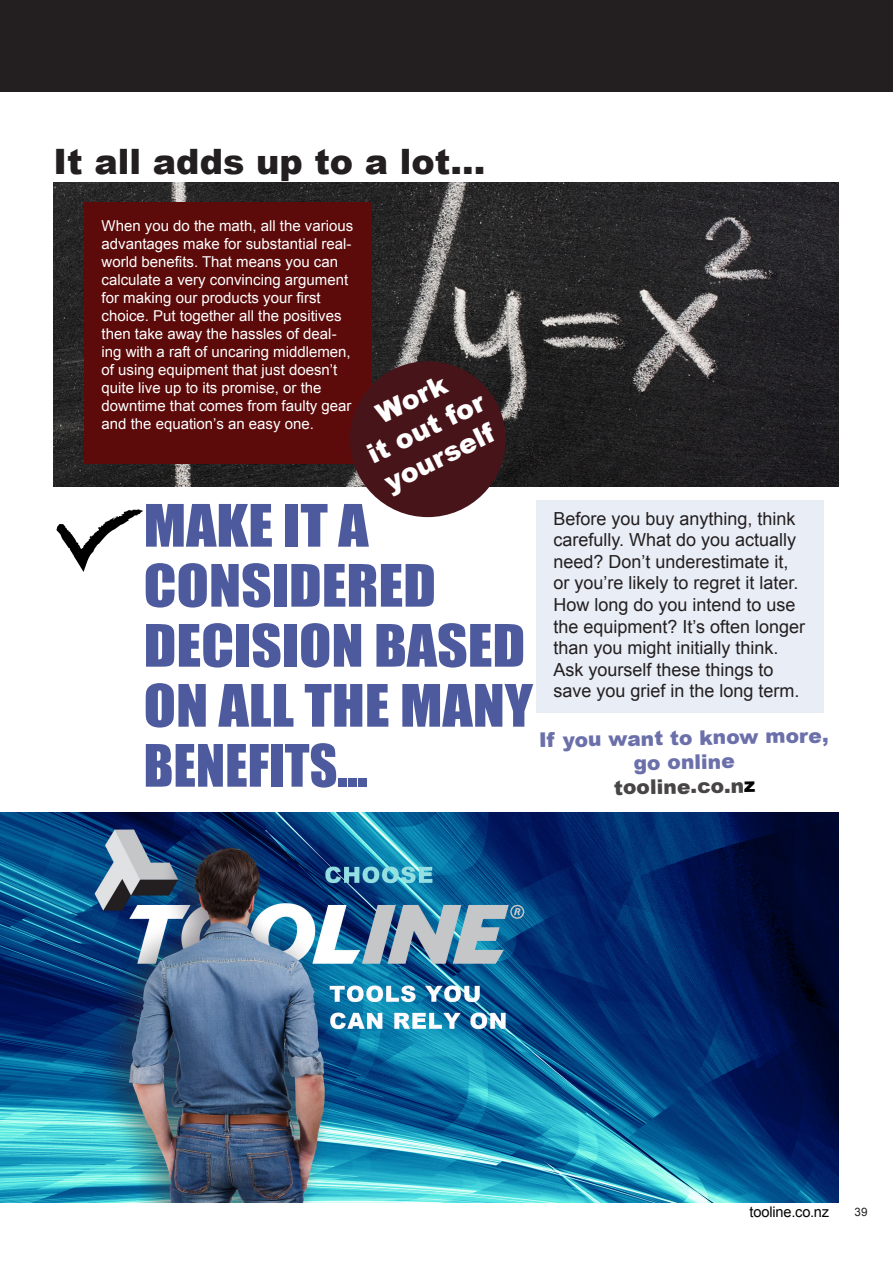
<style>
.page{position:relative;width:893px;height:1263px;background:#fff}
.page>*{position:absolute;margin:0;border:0;box-sizing:border-box;transform-origin:0 0}
.t1{font:54px "Impact";color:#4d5a9e;scale:1.1 1}
.t2{font:54px "Impact";color:#4d5a9e}
.t3{font:900 34.95px "Arial";color:#231f20}
.t4{font:900 27px "Arial";color:#fff}
.t5{font:900 20.25px/24.3px "Arial";color:#6b70ab;text-align:center}
.t6{font:900 20.25px "Arial";color:#484546}
.t7{font:18px/21.6px "Arial";color:#231f20}
.t8{font:15px/18px "Arial";color:#fff}
.t9{font:14.7px "Arial";letter-spacing:-.01em;color:#040503}
.t10{font:11.7px "Arial";color:#231f20}
.s1{color:#040503}
</style>
<div class="page">
<div style="left:0;top:0;width:13px;height:91px;background:#231f20"></div>
<div style="left:13px;top:0;width:880px;height:91px;background:#231f20"></div>
<div style="left:536px;top:501px;width:287px;height:212px;background:#e8edf6"></div>
<img style="left:53px;top:183px;width:785px;height:303px">
<div style="left:85px;top:203px;width:287px;height:261px;background:#5d0a0a"></div>
<img style="left:0;top:812px;width:839px;height:390px">
<div style="left:350px;top:361px;width:156px;height:156px;background:#471419;border-radius:50%"></div>
<svg style="left:56px;top:509px;width:87px;height:63px"></svg>
<h2 class="t3" style="left:54px;top:136px;width:433px">It all adds up to a lot...</h2>
<p class="t8" style="left:102px;top:217px;width:253px">When you do the math, all the various advantages make for substantial real&shy;world benefits. That means you can calculate a very convincing argument for making our products your first choice. Put together all the positives then take away the hassles of deal&shy;ing with a raft of uncaring middlemen, of using equipment that just doesn’t quite live up to its promise, or the downtime that comes from faulty gear</p>
<p class="t8" style="left:102px;top:415px;width:214px">and the equation’s an easy one.</p>
<p class="t4" style="left:369px;top:397px;width:77px;rotate:-26deg">Work</p>
<p class="t4" style="left:360px;top:438px;width:129px;rotate:-26deg">it out for</p>
<p class="t4" style="left:377px;top:465px;width:120px;rotate:-26deg">yourself</p>
<p class="t1" style="left:144px;top:484px;width:206px">MAKE IT A</p>
<p class="t1" style="left:144px;top:544px;width:267px">CONSIDERED</p>
<p class="t1" style="left:144px;top:604px;width:348px">DECISION BASED</p>
<p class="t1" style="left:144px;top:664px;width:355px">ON ALL THE MANY</p>
<p class="t2" style="left:144px;top:724px;width:225px">BENEFITS...</p>
<p class="t7" style="left:553px;top:508px;width:247px">Before you buy anything, think carefully. What do you actually need? Don’t underestimate it, or you’re likely to regret it later.</p>
<p class="t7" style="left:553px;top:594px;width:253px">How long do you intend to use the equipment? It’s often longer than you might initially think.</p>
<p class="t7" style="left:553px;top:659px;width:248px">Ask yourself these things to save you grief in the long term.</p>
<p class="t5" style="left:539px;top:727px;width:291px;rotate:-1deg">If you want to know more, go online</p>
<p class="t6" style="left:614px;top:773px;width:143px;rotate:-1deg">tooline.co.n<span class="s1">z</span></p>
<p class="t9" style="left:750px;top:1202px;width:81px">tooline.co.nz</p>
<p class="t10" style="left:855px;top:1204px;width:15px">39</p>
</div>
